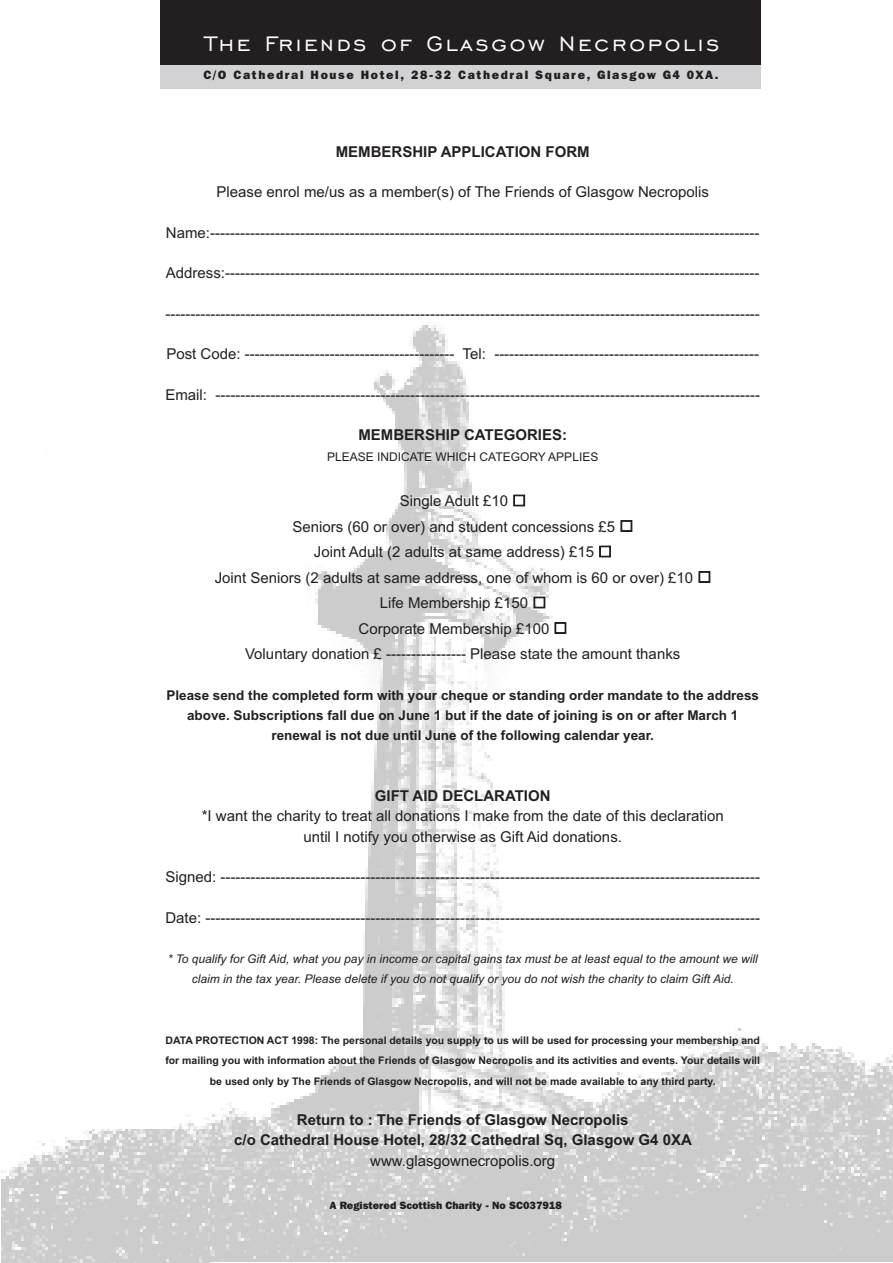
<style>
.page{position:relative;width:893px;height:1263px;background:#fff}
.page>*{position:absolute;margin:0;border:0;box-sizing:border-box;transform-origin:0 0}
.t1{font:27px "Engravers Gothic BT";letter-spacing:.1em;color:#fff}
.t2{font:15px/20.2px "Arial";color:#231f20;text-align:center}
.t3{font:700 15px/20.2px "Arial";color:#231f20;text-align:center}
.t4{font:700 13.5px/20.2px "Arial";color:#231f20;text-align:center}
.t5{font:italic 12px/20.2px "Arial";color:#231f20;text-align:center}
.t6{font:800 12px "Franklin Gothic IT Cby BT";letter-spacing:.135em;color:#231f20}
.t7{font:12px "Arial";color:#231f20}
.t8{font:700 10.5px/20.2px "Arial";color:#231f20;text-align:center}
.t9{font:800 10.5px "Franklin Gothic IT Cby BT";color:#231f20}
</style>
<div class="page">
<div style="left:161px;top:63px;width:600px;height:26px;background:#d1d2d4"></div>
<img style="left:179px;top:325px;width:714px;height:936px">
<img style="left:1px;top:1129px;width:208px;height:133px">
<div style="left:161px;top:0;width:600px;height:65px;background:#231f20"></div>
<svg style="left:514px;top:495px;width:11px;height:11px"></svg>
<svg style="left:621px;top:521px;width:11px;height:10px"></svg>
<svg style="left:600px;top:546px;width:10px;height:11px"></svg>
<svg style="left:699px;top:572px;width:11px;height:10px"></svg>
<svg style="left:534px;top:597px;width:11px;height:11px"></svg>
<svg style="left:555px;top:623px;width:11px;height:10px"></svg>
<h1 class="t1" style="left:205px;top:26px;width:516px">The Friends of Glasgow Necropolis</h1>
<p class="t6" style="left:203px;top:71px;width:517px">C/O Cathedral House Hotel, 28-32 Cathedral Square, Glasgow G4 0XA.</p>
<p class="t3" style="left:336px;top:141px;width:255px">MEMBERSHIP APPLICATION FORM</p>
<p class="t2" style="left:216px;top:182px;width:494px">Please enrol me/us as a member(s) of The Friends of Glasgow Necropolis</p>
<p class="t2" style="left:166px;top:222px;width:595px">Name:--------------------------------------------------------------------------------------------------------------</p>
<p class="t2" style="left:166px;top:263px;width:595px">Address:-----------------------------------------------------------------------------------------------------------</p>
<p class="t2" style="left:165px;top:303px;width:596px">-----------------------------------------------------------------------------------------------------------------------</p>
<p class="t2" style="left:166px;top:344px;width:594px">Post Code: ------------------------------------------ Tel: -----------------------------------------------------</p>
<p class="t2" style="left:165px;top:384px;width:596px">Email: -------------------------------------------------------------------------------------------------------------</p>
<p class="t3" style="left:358px;top:425px;width:210px">MEMBERSHIP CATEGORIES:</p>
<p class="t7" style="left:327px;top:449px;width:273px">PLEASE INDICATE WHICH CATEGORY APPLIES</p>
<p class="t2" style="left:400px;top:491px;width:110px">Single Adult £10</p>
<p class="t2" style="left:293px;top:516px;width:324px">Seniors (60 or over) and student concessions £5</p>
<p class="t2" style="left:314px;top:542px;width:282px">Joint Adult (2 adults at same address) £15</p>
<p class="t2" style="left:215px;top:567px;width:480px">Joint Seniors (2 adults at same address, one of whom is 60 or over) £10</p>
<p class="t2" style="left:380px;top:593px;width:150px">Life Membership £150</p>
<p class="t2" style="left:358px;top:618px;width:192px">Corporate Membership £100</p>
<p class="t2" style="left:245px;top:644px;width:437px">Voluntary donation £ ---------------- Please state the amount thanks</p>
<p class="t4" style="left:166px;top:685px;width:594px">Please send the completed form with your cheque or standing order mandate to the address above. Subscriptions fall due on June 1 but if the date of joining is on or after March 1 renewal is not due until June of the following calendar year.</p>
<p class="t3" style="left:375px;top:786px;width:177px">GIFT AID DECLARATION</p>
<p class="t2" style="left:202px;top:806px;width:523px">*I want the charity to treat all donations I make from the date of this declaration until I notify you otherwise as Gift Aid donations.</p>
<p class="t2" style="left:165px;top:867px;width:596px">Signed: ------------------------------------------------------------------------------------------------------------</p>
<p class="t2" style="left:165px;top:907px;width:596px">Date: ---------------------------------------------------------------------------------------------------------------</p>
<p class="t5" style="left:168px;top:949px;width:592px">* To qualify for Gift Aid, what you pay in income or capital gains tax must be at least equal to the amount we will claim in the tax year. Please delete if you do not qualify or you do not wish the charity to claim Gift Aid.</p>
<p class="t8" style="left:165px;top:1030px;width:596px">DATA PROTECTION ACT 1998: The personal details you supply to us will be used for processing your membership and for mailing you with information about the Friends of Glasgow Necropolis and its activities and events. Your details will be used only by The Friends of Glasgow Necropolis, and will not be made available to any third party.</p>
<p class="t3" style="left:234px;top:1110px;width:459px">Return to : The Friends of Glasgow Necropolis<br>c/o Cathedral House Hotel, 28/32 Cathedral Sq, Glasgow G4 0XA</p>
<p class="t2" style="left:370px;top:1150px;width:187px">www.glasgownecropolis.org</p>
<p class="t9" style="left:330px;top:1202px;width:233px">A Registered Scottish Charity - No SC037918</p>
</div>
